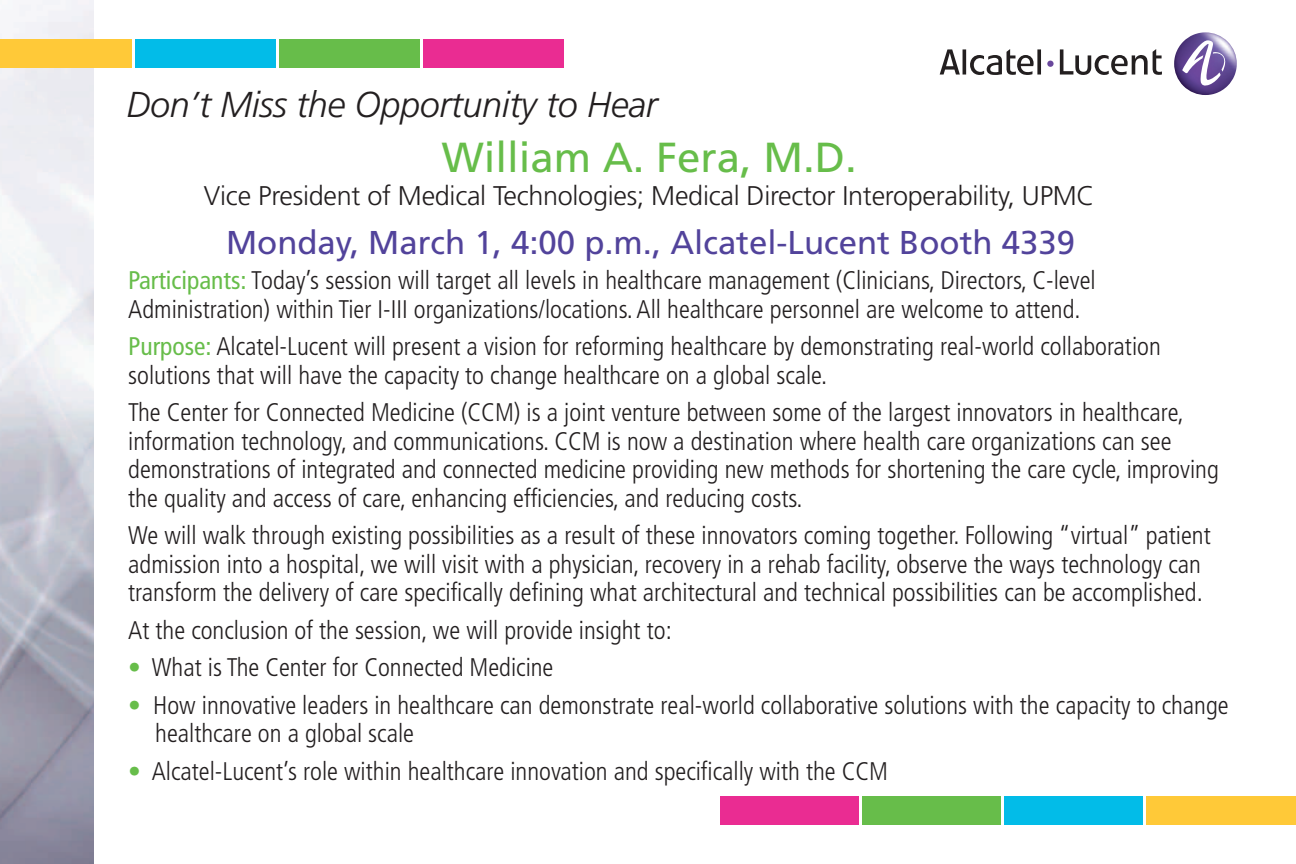
<style>
.page{position:relative;width:1296px;height:864px;background:#fff}
.page>*{position:absolute;margin:0;border:0;box-sizing:border-box;transform-origin:0 0}
.t1{font:42px "Frutiger";color:#67bd4a}
.t2{font:italic 300 36px "Frutiger";letter-spacing:-.01em;color:#231f20}
.t3{font:33px "Frutiger";color:#52439b}
.t4{font:300 27px "Frutiger";letter-spacing:-.01em;color:#231f20}
.t5{font:300 condensed 25.5px/28.5px "Frutiger";color:#231f20}
.s1{font-weight:400;color:#67bd4a}
.s2{color:#67bd4a}
</style>
<div class="page">
<div style="left:0;top:39px;width:132px;height:29px;background:#ffc938"></div>
<div style="left:136px;top:39px;width:140px;height:29px;background:#02bce8"></div>
<div style="left:279px;top:39px;width:141px;height:29px;background:#67bd4a"></div>
<div style="left:424px;top:39px;width:140px;height:29px;background:#ea2c92"></div>
<img style="left:1174px;top:32px;width:63px;height:63px">
<svg style="left:1182px;top:40px;width:47px;height:47px"></svg>
<svg style="left:940px;top:49px;width:222px;height:26px"></svg>
<div style="left:1146px;top:796px;width:150px;height:29px;background:#ffc938"></div>
<div style="left:1004px;top:796px;width:138px;height:29px;background:#02bce8"></div>
<div style="left:862px;top:796px;width:139px;height:29px;background:#67bd4a"></div>
<div style="left:720px;top:796px;width:139px;height:29px;background:#ea2c92"></div>
<h2 class="t2" style="left:127px;top:90px;width:533px">Don’t Miss the Opportunity to Hear</h2>
<h1 class="t1" style="left:442px;top:140px;width:416px">William A. Fera, M.D.</h1>
<p class="t4" style="left:204px;top:185px;width:892px">Vice President of Medical Technologies; Medical Director Interoperability, UPMC</p>
<p class="t3" style="left:226px;top:230px;width:850px">Monday, March 1, 4:00 p.m., Alcatel-Lucent Booth 4339</p>
<p class="t5" style="left:128px;top:268px;width:969px"><span class="s1">Participants:</span> Today’s session will target all levels in healthcare management (Clinicians, Directors, C-level<br>Administration) within Tier I-III organizations/locations. All healthcare personnel are welcome to attend.</p>
<p class="t5" style="left:128px;top:334px;width:1034px"><span class="s1">Purpose:</span> Alcatel-Lucent will present a vision for reforming healthcare by demonstrating real-world collaboration solutions that will have the capacity to change healthcare on a global scale.</p>
<p class="t5" style="left:128px;top:400px;width:1092px">The Center for Connected Medicine (CCM) is a joint venture between some of the largest innovators in healthcare, information technology, and communications. CCM is now a destination where health care organizations can see demonstrations of integrated and connected medicine providing new methods for shortening the care cycle, improving the quality and access of care, enhancing efficiencies, and reducing costs.</p>
<p class="t5" style="left:128px;top:523px;width:1084px">We will walk through existing possibilities as a result of these innovators coming together. Following “virtual” patient admission into a hospital, we will visit with a physician, recovery in a rehab facility, observe the ways technology can transform the delivery of care specifically defining what architectural and technical possibilities can be accomplished.</p>
<p class="t5" style="left:128px;top:618px;width:545px">At the conclusion of the session, we will provide insight to:</p>
<p class="t5" style="left:128px;top:655px;width:427px"><span class="s2">•</span> What is The Center for Connected Medicine</p>
<p class="t5" style="left:155px;top:693px;width:1075px;text-indent:-27px"><span class="s2">•</span> How innovative leaders in healthcare can demonstrate real-world collaborative solutions with the capacity to change healthcare on a global scale</p>
<p class="t5" style="left:128px;top:759px;width:761px"><span class="s2">•</span> Alcatel-Lucent’s role within healthcare innovation and specifically with the CCM</p>
</div>
